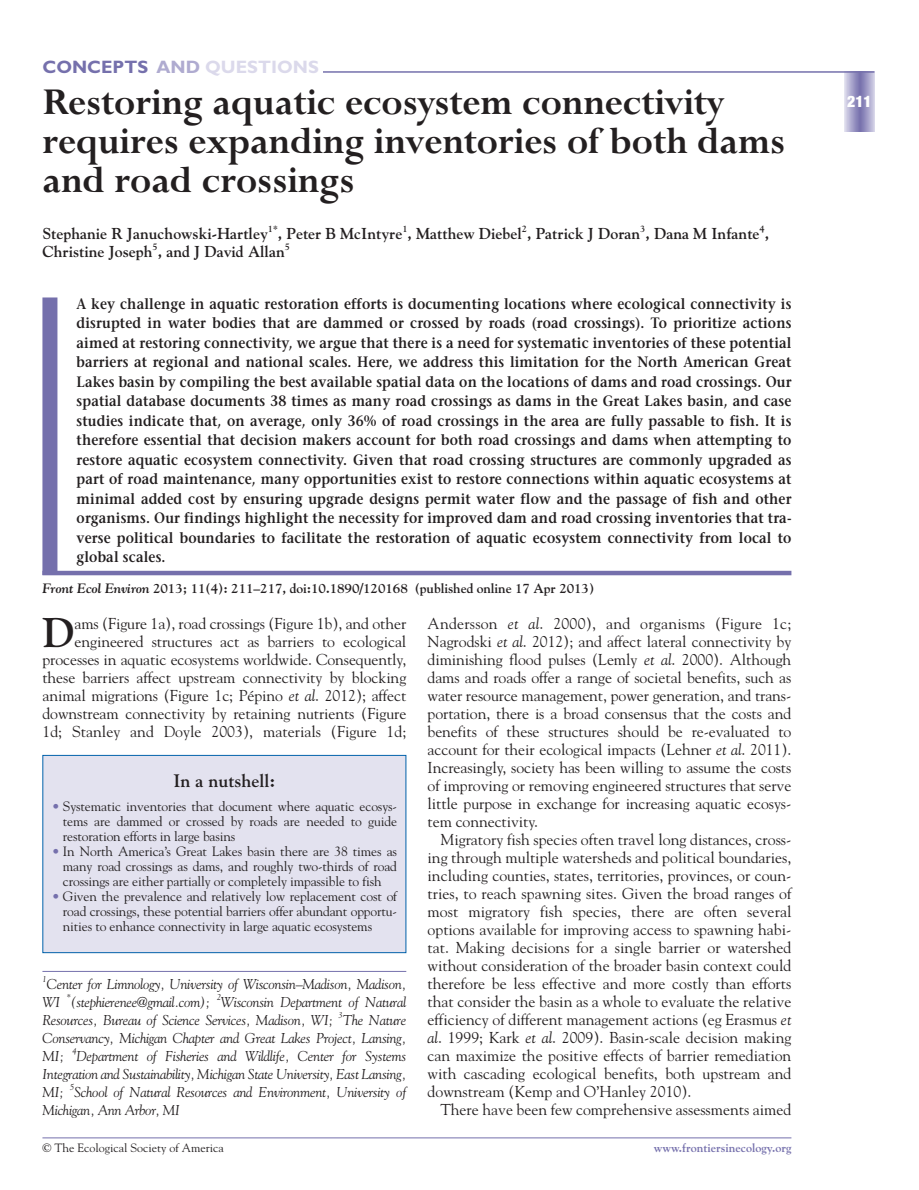
<style>
.page{position:relative;width:919px;height:1190px;background:#fff}
.page>*{position:absolute;margin:0;border:0;box-sizing:border-box;transform-origin:0 0}
.t1{font:700 42px/39px "Lapidary 333 BT";color:#231f20}
.t2{font:700 41.4px "Goudy";color:#231f20}
.t3{font:700 18px "Gill Sans";color:#dbd9eb}
.t4{font:700 18px "Goudy";color:#231f20}
.t5{font:15.75px/18px "Goudy";letter-spacing:-.005em;color:#231f20;text-align:justify}
.t6{font:700 15.75px "Goudy";color:#231f20}
.t7{font:900 condensed 15.75px "Helvetica Neue";color:#fff}
.t8{font:600 15px/19.5px "Stone Serif";letter-spacing:.01em;color:#231f20;text-align:justify;scale:.9 1}
.t9{font:italic 14.25px/18px "Goudy";letter-spacing:-.02em;color:#231f20;text-align:justify}
.t10{font:13.5px/15px "Goudy";letter-spacing:-.01em;color:#231f20;text-align:justify}
.t11{font:700 13.5px "Goudy";letter-spacing:-.005em;color:#231f20}
.t12{font:12px "Goudy";color:#231f20}
.t13{font:700 12px "Goudy";color:#7570ac}
.t14{font:700 9.45px "Goudy";color:#231f20}
.s1{color:#7570ac}
.s2{color:#afabd0}
.s3{font-style:italic}
</style>
<div class="page">
<svg style="left:844px;top:73px;width:30px;height:58px;background:#a5a1ca"></svg>
<hr style="left:42px;top:71px;width:832px;height:2px;background:#7570ac">
<hr style="left:42px;top:1137px;width:749px;height:1px;background:#7570ac">
<div style="left:42px;top:48px;width:281px;height:29px;background:#fff"></div>
<div style="left:42px;top:297px;width:15px;height:278px;background:#7570ac"></div>
<hr style="left:42px;top:571px;width:749px;height:4px;background:#7570ac">
<hr style="left:42px;top:971px;width:364px;height:1px;background:#7570ac">
<div style="left:43px;top:756px;width:362px;height:196px;background:#e3e2ef"></div>
<div style="left:42px;top:755px;width:364px;height:198px;border:1px solid #0161aa"></div>
<p class="t3" style="left:42px;top:61px;width:278px"><span class="s1">CONCEPTS</span> <span class="s2">AND</span> QUESTIONS</p>
<h1 class="t1" style="left:42px;top:89px;width:744px">Restoring aquatic ecosystem connectivity requires expanding inventories of both dams and road crossings</h1>
<p class="t6" style="left:42px;top:227px;width:227px">Stephanie R Januchowski-Hartley</p>
<p class="t14" style="left:268px;top:225px;width:11px">1*</p>
<p class="t6" style="left:278px;top:227px;width:492px">, Peter B McIntyre , Matthew Diebel , Patrick J Doran , Dana M Infante ,</p>
<p class="t14" style="left:402px;top:225px;width:7px">1</p>
<p class="t14" style="left:521px;top:225px;width:7px">2</p>
<p class="t14" style="left:640px;top:225px;width:7px">3</p>
<p class="t14" style="left:759px;top:225px;width:7px">4</p>
<p class="t14" style="left:152px;top:243px;width:7px">5</p>
<p class="t14" style="left:285px;top:243px;width:7px">5</p>
<p class="t6" style="left:42px;top:245px;width:244px">Christine Joseph , and J David Allan</p>
<p class="t8" style="left:77px;top:295px;width:795px">A key challenge in aquatic restoration efforts is documenting locations where ecological connectivity is disrupted in water bodies that are dammed or crossed by roads (road crossings). To prioritize actions aimed at restoring connectivity, we argue that there is a need for systematic inventories of these potential barriers at regional and national scales. Here, we address this limitation for the North American Great Lakes basin by compiling the best available spatial data on the locations of dams and road crossings. Our spatial database documents 38 times as many road crossings as dams in the Great Lakes basin, and case studies indicate that, on average, only 36% of road crossings in the area are fully passable to fish. It is therefore essential that decision makers account for both road crossings and dams when attempting to restore aquatic ecosystem connectivity. Given that road crossing structures are commonly upgraded as part of road maintenance, many opportunities exist to restore connections within aquatic ecosystems at minimal added cost by ensuring upgrade designs permit water flow and the passage of fish and other organisms. Our findings highlight the necessity for improved dam and road crossing inventories that tra&shy;verse political boundaries to facilitate the restoration of aquatic ecosystem connectivity from local to global scales.</p>
<p class="t11" style="left:42px;top:583px;width:553px"><span class="s3">Front Ecol Environ</span> 2013; 11(4): 211–217, doi:10.1890/120168 (published online 17 Apr 2013)</p>
<p class="t5" style="left:42px;top:616px;width:365px;text-align:right">ams (Figure 1a), road crossings (Figure 1b), and other engineered structures act as barriers to ecological processes in aquatic ecosystems worldwide. Consequently, these barriers affect upstream connectivity by blocking animal migrations (Figure 1c; Pépino <span class="s3">et al</span>. 2012); affect downstream connectivity by retaining nutrients (Figure 1d; Stanley and Doyle 2003), materials (Figure 1d;</p>
<p class="t5" style="left:427px;top:616px;width:365px">Andersson <span class="s3">et al</span>. 2000), and organisms (Figure 1c; Nagrodski <span class="s3">et al</span>. 2012); and affect lateral connectivity by diminishing flood pulses (Lemly <span class="s3">et al</span>. 2000). Although dams and roads offer a range of societal benefits, such as water resource management, power generation, and trans&shy;portation, there is a broad consensus that the costs and benefits of these structures should be re-evaluated to account for their ecological impacts (Lehner <span class="s3">et al</span>. 2011).<br>Increasingly, society has been willing to assume the costs of improving or removing engineered structures that serve little purpose in exchange for increasing aquatic ecosys&shy;tem connectivity.</p>
<p class="t5" style="left:427px;top:832px;width:365px;text-indent:13px">Migratory fish species often travel long distances, cross&shy;ing through multiple watersheds and political boundaries, including counties, states, territories, provinces, or coun&shy;tries, to reach spawning sites. Given the broad ranges of most migratory fish species, there are often several options available for improving access to spawning habi&shy;tat. Making decisions for a single barrier or watershed without consideration of the broader basin context could therefore be less effective and more costly than efforts that consider the basin as a whole to evaluate the relative efficiency of different management actions (eg Erasmus <span class="s3">et al</span>. 1999; Kark <span class="s3">et al</span>. 2009). Basin-scale decision making can maximize the positive effects of barrier remediation with cascading ecological benefits, both upstream and downstream (Kemp and O’Hanley 2010).</p>
<p class="t5" style="left:440px;top:1102px;width:352px">There have been few comprehensive assessments aimed</p>
<h2 class="t2" style="left:42px;top:616px;width:34px">D</h2>
<p class="t4" style="left:173px;top:774px;width:103px">In a nutshell:</p>
<p class="t10" style="left:63px;top:800px;width:335px;text-indent:-11px"><span class="s1">•</span> Systematic inventories that document where aquatic ecosys&shy;tems are dammed or crossed by roads are needed to guide restoration efforts in large basins</p>
<p class="t10" style="left:63px;top:845px;width:335px;text-indent:-11px"><span class="s1">•</span> In North America’s Great Lakes basin there are 38 times as many road crossings as dams, and roughly two-thirds of road crossings are either partially or completely impassible to fish</p>
<p class="t10" style="left:63px;top:890px;width:335px;text-indent:-11px"><span class="s1">•</span> Given the prevalence and relatively low replacement cost of road crossings, these potential barriers offer abundant opportu&shy;nities to enhance connectivity in large aquatic ecosystems</p>
<p class="t9" style="left:42px;top:976px;width:365px"><sup>1</sup>Center for Limnology, University of Wisconsin–Madison, Madison, WI <sup>*</sup>(stephierenee@gmail.com); <sup>2</sup>Wisconsin Department of Natural Resources, Bureau of Science Services, Madison, WI; <sup>3</sup>The Nature Conservancy, Michigan Chapter and Great Lakes Project, Lansing, MI; <sup>4</sup>Department of Fisheries and Wildlife, Center for Systems Integration and Sustainability, Michigan State University, East Lansing, MI; <sup>5</sup>School of Natural Resources and Environment, University of Michigan, Ann Arbor, MI</p>
<p class="t12" style="left:42px;top:1143px;width:183px">© The Ecological Society of America</p>
<p class="t13" style="left:653px;top:1143px;width:139px">www.frontiersinecology.org</p>
<p class="t7" style="left:847px;top:96px;width:26px">211</p>
</div>
